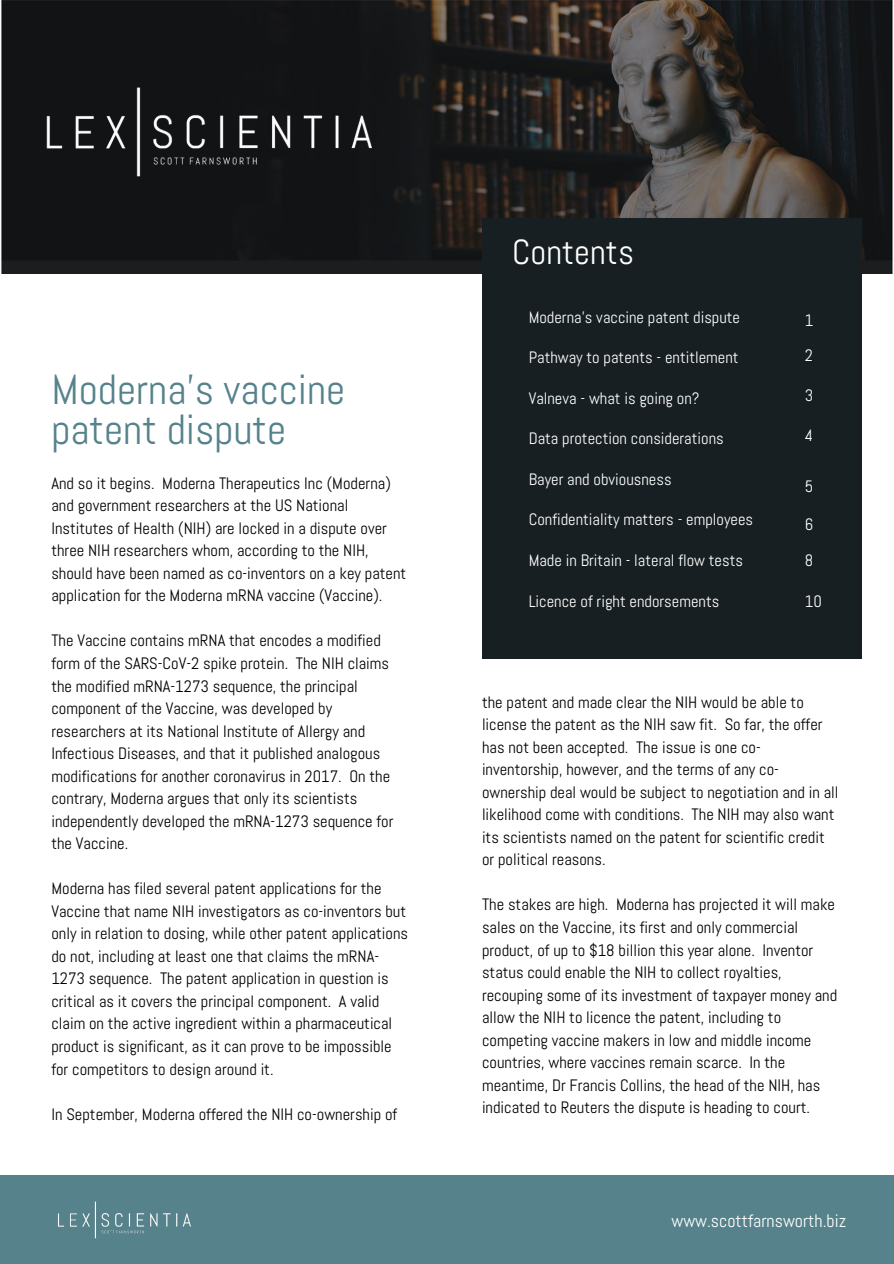
<style>
.page{position:relative;width:894px;height:1264px;background:#fff}
.page>*{position:absolute;margin:0;border:0;box-sizing:border-box;transform-origin:0 0}
.t1{font:42px/39.5px "Abel";color:#55828b}
.t2{font:34.8px "Abel";color:#fff}
.t3{font:18px "Abel";color:#fff}
.t4{font:16.5px/22.5px "Abel";color:#000}
.t5{font:16.5px "Abel";color:#fff}
</style>
<div class="page">
<img style="left:1px;top:0;width:892px;height:274px">
<img style="left:31px;top:79px;width:357px;height:115px">
<div style="left:482px;top:218px;width:379px;height:440px;background:#181f22"></div>
<div style="left:0;top:1175px;width:893px;height:88px;background:#55828b"></div>
<img style="left:57px;top:1201px;width:134px;height:38px">
<p class="t1" style="left:51px;top:370px;width:295px">Moderna's vaccine patent dispute</p>
<p class="t4" style="left:51px;top:472px;width:356px">And so it begins. Moderna Therapeutics Inc (Moderna) and government researchers at the US National Institutes of Health (NIH) are locked in a dispute over three NIH researchers whom, according to the NIH, should have been named as co-inventors on a key patent application for the Moderna mRNA vaccine (Vaccine).</p>
<p class="t4" style="left:51px;top:629px;width:343px">The Vaccine contains mRNA that encodes a modified form of the SARS-CoV-2 spike protein. The NIH claims the modified mRNA-1273 sequence, the principal component of the Vaccine, was developed by researchers at its National Institute of Allergy and Infectious Diseases, and that it published analogous modifications for another coronavirus in 2017. On the contrary, Moderna argues that only its scientists independently developed the mRNA-1273 sequence for the Vaccine.</p>
<p class="t4" style="left:51px;top:877px;width:358px">Moderna has filed several patent applications for the Vaccine that name NIH investigators as co-inventors but only in relation to dosing, while other patent applications do not, including at least one that claims the mRNA-1273 sequence. The patent application in question is critical as it covers the principal component. A valid claim on the active ingredient within a pharmaceutical product is significant, as it can prove to be impossible for competitors to design around it.</p>
<p class="t4" style="left:51px;top:1102px;width:347px">In September, Moderna offered the NIH co-ownership of</p>
<p class="t2" style="left:512px;top:230px;width:123px">Contents</p>
<p class="t5" style="left:528px;top:306px;width:213px">Moderna's vaccine patent dispute</p>
<p class="t5" style="left:528px;top:347px;width:211px">Pathway to patents - entitlement</p>
<p class="t5" style="left:528px;top:387px;width:172px">Valneva - what is going on?</p>
<p class="t5" style="left:528px;top:428px;width:196px">Data protection considerations</p>
<p class="t5" style="left:528px;top:468px;width:144px">Bayer and obviousness</p>
<p class="t5" style="left:528px;top:509px;width:226px">Confidentiality matters - employees</p>
<p class="t5" style="left:528px;top:550px;width:216px">Made in Britain - lateral flow tests</p>
<p class="t5" style="left:528px;top:590px;width:192px">Licence of right endorsements</p>
<p class="t5" style="left:804px;top:310px;width:10px">1</p>
<p class="t5" style="left:804px;top:345px;width:10px">2</p>
<p class="t5" style="left:804px;top:384px;width:10px">3</p>
<p class="t5" style="left:804px;top:425px;width:10px">4</p>
<p class="t5" style="left:804px;top:476px;width:10px">5</p>
<p class="t5" style="left:804px;top:514px;width:10px">6</p>
<p class="t5" style="left:804px;top:550px;width:10px">8</p>
<p class="t5" style="left:804px;top:590px;width:19px">10</p>
<p class="t4" style="left:482px;top:690px;width:358px">the patent and made clear the NIH would be able to license the patent as the NIH saw fit. So far, the offer has not been accepted. The issue is one co&shy;inventorship, however, and the terms of any co&shy;ownership deal would be subject to negotiation and in all likelihood come with conditions. The NIH may also want its scientists named on the patent for scientific credit or political reasons.</p>
<p class="t4" style="left:482px;top:893px;width:356px">The stakes are high. Moderna has projected it will make sales on the Vaccine, its first and only commercial product, of up to $18 billion this year alone. Inventor status could enable the NIH to collect royalties, recouping some of its investment of taxpayer money and allow the NIH to licence the patent, including to competing vaccine makers in low and middle income countries, where vaccines remain scarce. In the meantime, Dr Francis Collins, the head of the NIH, has indicated to Reuters the dispute is heading to court.</p>
<p class="t3" style="left:671px;top:1209px;width:176px">www.scottfarnsworth.biz</p>
</div>
